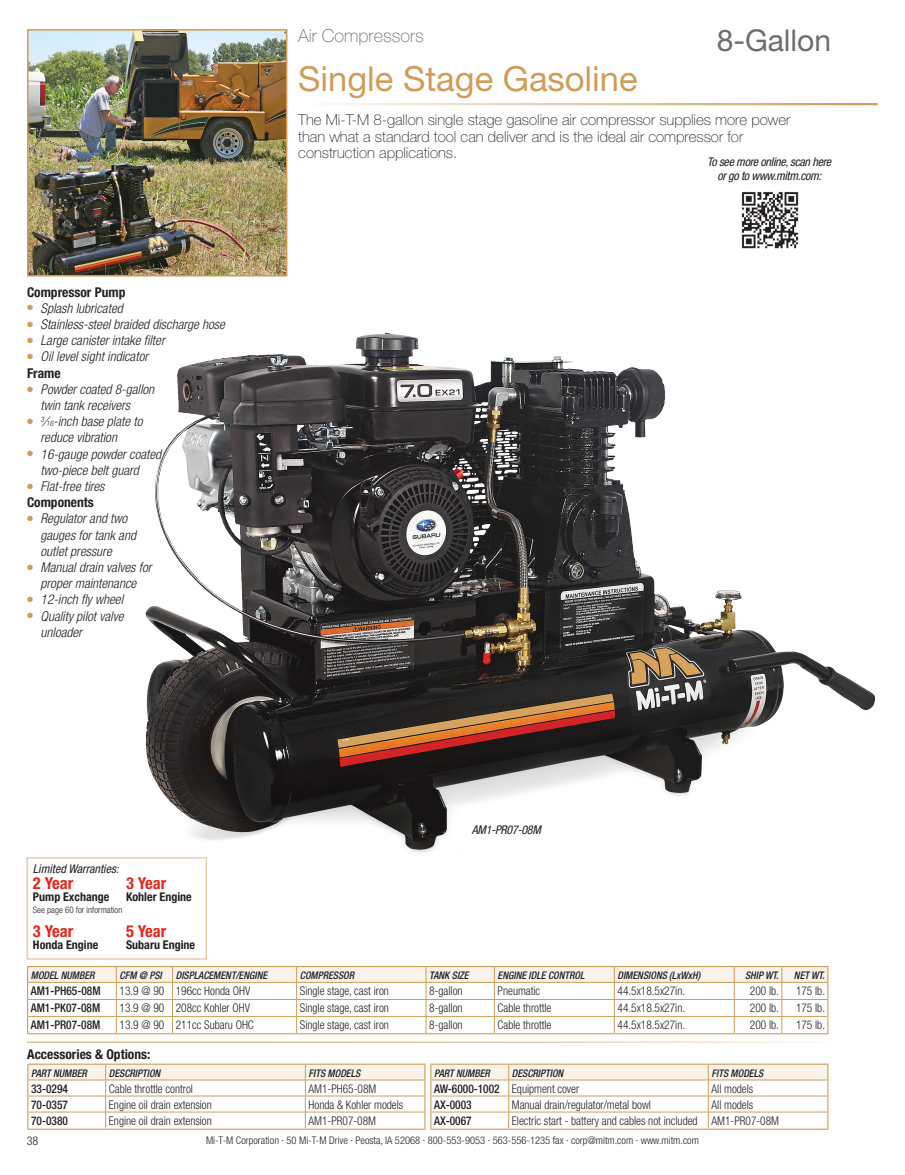
<style>
.page{position:relative;width:905px;height:1175px;background:#fff}
.page>*{position:absolute;margin:0;border:0;box-sizing:border-box;transform-origin:0 0}
.t1{font:34.5px "Helvetica Neue";color:#d19c57}
.t2{font:30px "Helvetica Neue";color:#6c6d70}
.t3{font:100 18px "Helvetica Neue";color:#6c6d70}
.t4{font:700 condensed 16.5px "Helvetica Neue";color:#e72419}
.t5{font:100 15px "Helvetica Neue";color:#231f20}
.t6{font:italic 300 condensed 13.5px "Helvetica Neue";color:#231f20}
.t7{font:700 condensed 13.5px "Helvetica Neue";color:#231f20}
.t8{font:300 condensed 12px "Helvetica Neue";color:#231f20;scale:.95 1}
.t9{font:500 condensed 12px "Helvetica Neue";color:#231f20;scale:.95 1}
.t10{font:italic condensed 12px/14.4px "Helvetica Neue";letter-spacing:-.025em;color:#231f20;text-align:center}
.t11{font:700 condensed 12px "Helvetica Neue";color:#231f20}
.t12{font:italic condensed 12px "Helvetica Neue";color:#231f20}
.t13{font:300 condensed 12px "Helvetica Neue";color:#231f20}
.t14{font:italic 500 condensed 10.5px "Helvetica Neue";color:#231f20;scale:.95 1}
.t15{font:300 condensed 10.5px "Helvetica Neue";color:#231f20}
.t16{font:300 condensed 9px "Helvetica Neue";color:#231f20}
.s1{font-size:7.35px}
</style>
<div class="page">
<img style="left:145px;top:333px;width:731px;height:520px">
<div style="left:27px;top:857px;width:180px;height:102px;border:1px solid #dcb683"></div>
<img style="left:30px;top:32px;width:254px;height:241px">
<div style="left:27px;top:29px;width:260px;height:247px;border:2px solid #d19c57"></div>
<img style="left:741px;top:191px;width:58px;height:58px">
<hr style="left:27px;top:1063px;width:79px;height:1px;background:#d19c57">
<hr style="left:106px;top:1063px;width:199px;height:1px;background:#d19c57">
<hr style="left:305px;top:1063px;width:120px;height:1px;background:#d19c57">
<hr style="left:27px;top:1128px;width:79px;height:1px;background:#d19c57">
<hr style="left:106px;top:1128px;width:199px;height:1px;background:#d19c57">
<hr style="left:305px;top:1128px;width:120px;height:1px;background:#d19c57">
<hr style="left:430px;top:1063px;width:78px;height:1px;background:#d19c57">
<hr style="left:508px;top:1063px;width:200px;height:1px;background:#d19c57">
<hr style="left:708px;top:1063px;width:120px;height:1px;background:#d19c57">
<hr style="left:430px;top:1128px;width:78px;height:1px;background:#d19c57">
<hr style="left:508px;top:1128px;width:200px;height:1px;background:#d19c57">
<hr style="left:708px;top:1128px;width:120px;height:1px;background:#d19c57">
<svg style="left:27px;top:1064px;width:801px;height:64px"></svg>
<hr style="left:781px;top:1033px;width:47px;height:1px;background:#d19c57">
<hr style="left:27px;top:1033px;width:89px;height:1px;background:#d19c57">
<hr style="left:116px;top:1033px;width:56px;height:1px;background:#d19c57">
<hr style="left:172px;top:1033px;width:124px;height:1px;background:#d19c57">
<hr style="left:296px;top:1033px;width:130px;height:1px;background:#d19c57">
<hr style="left:426px;top:1033px;width:68px;height:1px;background:#d19c57">
<hr style="left:494px;top:1033px;width:120px;height:1px;background:#d19c57">
<hr style="left:614px;top:1033px;width:120px;height:1px;background:#d19c57">
<hr style="left:734px;top:1033px;width:47px;height:1px;background:#d19c57">
<svg style="left:27px;top:966px;width:801px;height:67px"></svg>
<p class="t3" style="left:298px;top:25px;width:127px">Air Compressors</p>
<p class="t1" style="left:298px;top:58px;width:341px">Single Stage Gasoline</p>
<p class="t2" style="left:716px;top:23px;width:116px">8-Gallon</p>
<p class="t7" style="left:27px;top:283px;width:100px">Compressor Pump</p>
<p class="t6" style="left:27px;top:300px;width:97px"><sup>●</sup> Splash lubricated</p>
<p class="t6" style="left:27px;top:316px;width:199px"><sup>●</sup> Stainless-steel braided discharge hose</p>
<p class="t6" style="left:27px;top:332px;width:139px"><sup>●</sup> Large canister intake filter</p>
<p class="t6" style="left:27px;top:349px;width:123px"><sup>●</sup> Oil level sight indicator</p>
<p class="t7" style="left:27px;top:364px;width:35px">Frame</p>
<p class="t6" style="left:27px;top:381px;width:129px"><sup>●</sup> Powder coated 8-gallon</p>
<p class="t6" style="left:40px;top:397px;width:91px">twin tank receivers</p>
<p class="t6" style="left:27px;top:413px;width:117px"><sup>●</sup> <sup>3</sup>⁄<span class="s1">16</span>-inch base plate to</p>
<p class="t6" style="left:40px;top:430px;width:78px">reduce vibration</p>
<p class="t6" style="left:27px;top:446px;width:136px"><sup>●</sup> 16-gauge powder coated</p>
<p class="t6" style="left:40px;top:462px;width:100px">two-piece belt guard</p>
<p class="t6" style="left:27px;top:478px;width:79px"><sup>●</sup> Flat-free tires</p>
<p class="t7" style="left:27px;top:494px;width:68px">Components</p>
<p class="t6" style="left:27px;top:511px;width:102px"><sup>●</sup> Regulator and two</p>
<p class="t6" style="left:40px;top:527px;width:97px">gauges for tank and</p>
<p class="t6" style="left:40px;top:543px;width:73px">outlet pressure</p>
<p class="t6" style="left:27px;top:559px;width:126px"><sup>●</sup> Manual drain valves for</p>
<p class="t6" style="left:40px;top:575px;width:97px">proper maintenance</p>
<p class="t6" style="left:27px;top:592px;width:98px"><sup>●</sup> 12-inch fly wheel</p>
<p class="t6" style="left:27px;top:608px;width:98px"><sup>●</sup> Quality pilot valve</p>
<p class="t6" style="left:40px;top:624px;width:43px">unloader</p>
<p class="t5" style="left:298px;top:112px;width:493px">The Mi-T-M 8-gallon single stage gasoline air compressor supplies more power</p>
<p class="t5" style="left:298px;top:128px;width:446px">than what a standard tool can deliver and is the ideal air compressor for</p>
<p class="t5" style="left:298px;top:145px;width:161px">construction applications.</p>
<p class="t10" style="left:707px;top:154px;width:126px">To see more online, scan here or go to www.mitm.com:</p>
<p class="t12" style="left:33px;top:861px;width:87px">Limited Warranties:</p>
<p class="t4" style="left:33px;top:873px;width:42px">2 Year</p>
<p class="t4" style="left:126px;top:873px;width:42px">3 Year</p>
<p class="t11" style="left:33px;top:890px;width:78px">Pump Exchange</p>
<p class="t11" style="left:126px;top:890px;width:67px">Kohler Engine</p>
<p class="t16" style="left:33px;top:905px;width:91px">See page 60 for information</p>
<p class="t4" style="left:33px;top:921px;width:42px">3 Year</p>
<p class="t4" style="left:126px;top:921px;width:42px">5 Year</p>
<p class="t11" style="left:33px;top:938px;width:67px">Honda Engine</p>
<p class="t11" style="left:126px;top:938px;width:71px">Subaru Engine</p>
<p class="t10" style="left:472px;top:822px;width:70px">AM1-PR07-08M</p>
<p class="t14" style="left:31px;top:969px;width:69px">MODEL NUMBER</p>
<p class="t14" style="left:120px;top:969px;width:46px">CFM @ PSI</p>
<p class="t14" style="left:176px;top:969px;width:98px">DISPLACEMENT/ENGINE</p>
<p class="t14" style="left:300px;top:969px;width:59px">COMPRESSOR</p>
<p class="t14" style="left:429px;top:969px;width:43px">TANK SIZE</p>
<p class="t14" style="left:497px;top:969px;width:93px">ENGINE IDLE CONTROL</p>
<p class="t14" style="left:617px;top:969px;width:89px">DIMENSIONS (LxWxH)</p>
<p class="t14" style="left:745px;top:969px;width:37px">SHIP WT.</p>
<p class="t14" style="left:794px;top:969px;width:34px">NET WT.</p>
<p class="t9" style="left:31px;top:983px;width:75px">AM1-PH65-08M</p>
<p class="t8" style="left:120px;top:984px;width:49px">13.9 @ 90</p>
<p class="t8" style="left:176px;top:984px;width:80px">196cc Honda OHV</p>
<p class="t8" style="left:300px;top:984px;width:95px">Single stage, cast iron</p>
<p class="t8" style="left:429px;top:984px;width:37px">8-gallon</p>
<p class="t8" style="left:497px;top:984px;width:46px">Pneumatic</p>
<p class="t8" style="left:617px;top:984px;width:73px">44.5x18.5x27in.</p>
<p class="t8" style="left:750px;top:984px;width:32px">200 lb.</p>
<p class="t8" style="left:796px;top:984px;width:32px">175 lb.</p>
<p class="t9" style="left:31px;top:1000px;width:75px">AM1-PK07-08M</p>
<p class="t8" style="left:120px;top:1001px;width:49px">13.9 @ 90</p>
<p class="t8" style="left:176px;top:1001px;width:80px">208cc Kohler OHV</p>
<p class="t8" style="left:300px;top:1001px;width:95px">Single stage, cast iron</p>
<p class="t8" style="left:429px;top:1001px;width:37px">8-gallon</p>
<p class="t8" style="left:497px;top:1001px;width:58px">Cable throttle</p>
<p class="t8" style="left:617px;top:1001px;width:73px">44.5x18.5x27in.</p>
<p class="t8" style="left:750px;top:1001px;width:32px">200 lb.</p>
<p class="t8" style="left:796px;top:1001px;width:32px">175 lb.</p>
<p class="t9" style="left:31px;top:1017px;width:75px">AM1-PR07-08M</p>
<p class="t8" style="left:120px;top:1018px;width:49px">13.9 @ 90</p>
<p class="t8" style="left:176px;top:1018px;width:84px">211cc Subaru OHC</p>
<p class="t8" style="left:300px;top:1018px;width:95px">Single stage, cast iron</p>
<p class="t8" style="left:429px;top:1018px;width:37px">8-gallon</p>
<p class="t8" style="left:497px;top:1018px;width:58px">Cable throttle</p>
<p class="t8" style="left:617px;top:1018px;width:73px">44.5x18.5x27in.</p>
<p class="t8" style="left:750px;top:1018px;width:32px">200 lb.</p>
<p class="t8" style="left:796px;top:1018px;width:32px">175 lb.</p>
<p class="t7" style="left:27px;top:1046px;width:125px">Accessories &amp; Options:</p>
<p class="t14" style="left:31px;top:1066px;width:60px">PART NUMBER</p>
<p class="t14" style="left:109px;top:1066px;width:56px">DESCRIPTION</p>
<p class="t14" style="left:308px;top:1066px;width:56px">FITS MODELS</p>
<p class="t9" style="left:31px;top:1081px;width:40px">33-0294</p>
<p class="t8" style="left:109px;top:1081px;width:90px">Cable throttle control</p>
<p class="t8" style="left:308px;top:1081px;width:73px">AM1-PH65-08M</p>
<p class="t9" style="left:31px;top:1097px;width:40px">70-0357</p>
<p class="t8" style="left:109px;top:1097px;width:110px">Engine oil drain extension</p>
<p class="t8" style="left:308px;top:1097px;width:101px">Honda &amp; Kohler models</p>
<p class="t9" style="left:31px;top:1113px;width:40px">70-0380</p>
<p class="t8" style="left:109px;top:1113px;width:110px">Engine oil drain extension</p>
<p class="t8" style="left:308px;top:1113px;width:73px">AM1-PR07-08M</p>
<p class="t14" style="left:434px;top:1066px;width:60px">PART NUMBER</p>
<p class="t14" style="left:512px;top:1066px;width:56px">DESCRIPTION</p>
<p class="t14" style="left:711px;top:1066px;width:56px">FITS MODELS</p>
<p class="t9" style="left:434px;top:1081px;width:71px">AW-6000-1002</p>
<p class="t8" style="left:512px;top:1081px;width:72px">Equipment cover</p>
<p class="t8" style="left:711px;top:1081px;width:45px">All models</p>
<p class="t9" style="left:434px;top:1097px;width:41px">AX-0003</p>
<p class="t8" style="left:512px;top:1097px;width:148px">Manual drain/regulator/metal bowl</p>
<p class="t8" style="left:711px;top:1097px;width:45px">All models</p>
<p class="t9" style="left:434px;top:1113px;width:41px">AX-0067</p>
<p class="t8" style="left:512px;top:1113px;width:197px">Electric start - battery and cables not included</p>
<p class="t8" style="left:711px;top:1113px;width:73px">AM1-PR07-08M</p>
<p class="t13" style="left:27px;top:1133px;width:13px">38</p>
<p class="t15" style="left:206px;top:1134px;width:494px">Mi-T-M Corporation · 50 Mi-T-M Drive · Peosta, IA 52068 · 800-553-9053 · 563-556-1235 fax · corp@mitm.com · www.mitm.com</p>
</div>
